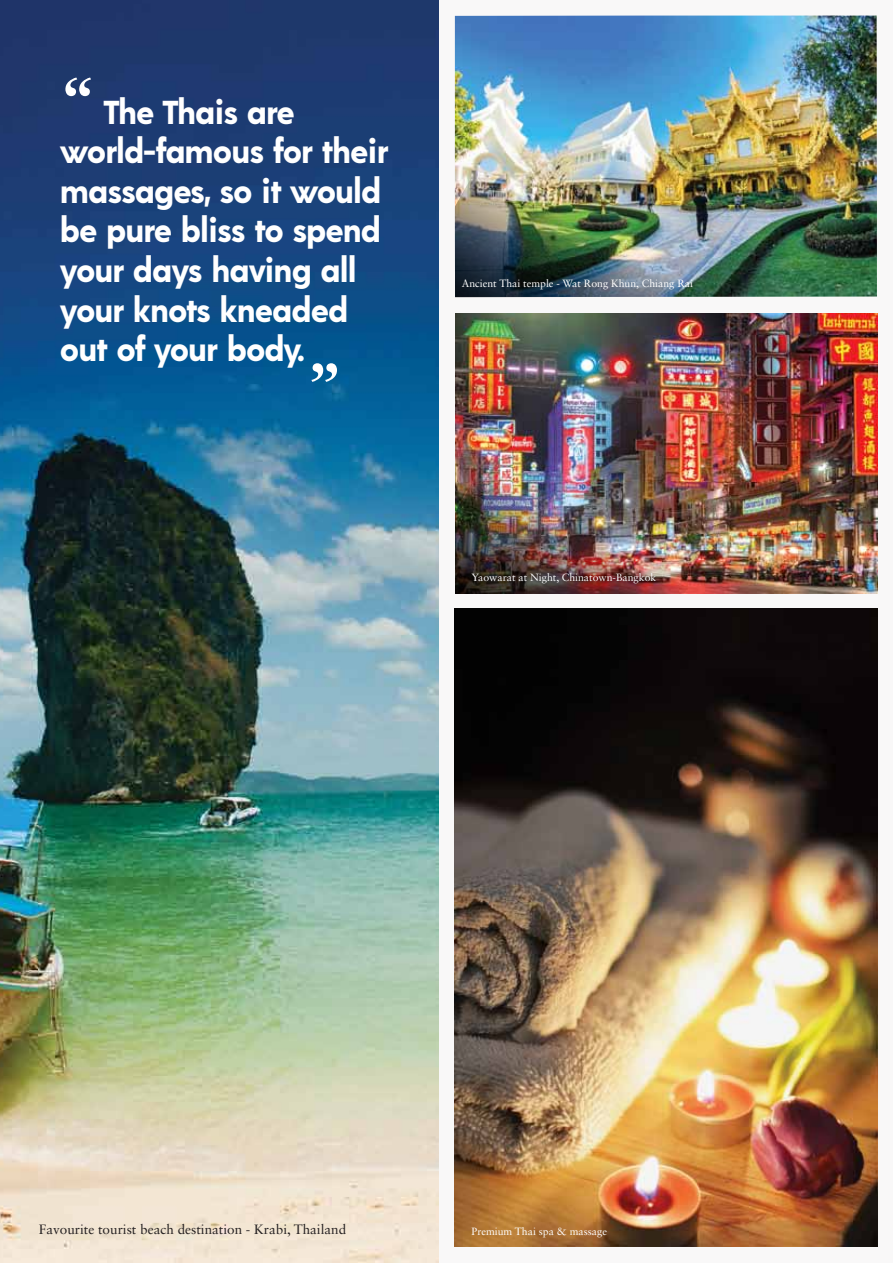
<style>
.page{position:relative;width:893px;height:1263px;background:#fff}
.page>*{position:absolute;margin:0;border:0;box-sizing:border-box;transform-origin:0 0}
.t1{font:700 66px "Sabon LT Std";color:#fff}
.t2{font:700 33px/39.6px "Acre";letter-spacing:-.03em;color:#fff}
.t3{font:13.5px "Sabon LT Std";color:#231f20}
.t4{font:10.5px "Sabon LT Std";color:#fff}
.s1{font-family:"Sabon LT Std";font-size:66px}
</style>
<div class="page">
<img style="left:0;top:0;width:439px;height:1263px">
<div style="left:439px;top:0;width:454px;height:1263px;background:#f9f8f8"></div>
<img style="left:455px;top:314px;width:422px;height:279px">
<img style="left:455px;top:468px;width:234px;height:125px">
<img style="left:455px;top:609px;width:422px;height:637px">
<img style="left:455px;top:16px;width:422px;height:281px">
<img style="left:455px;top:169px;width:229px;height:128px">
<img style="left:468px;top:569px;width:194px;height:20px">
<p class="t2" style="left:60px;top:90px;width:330px"><span class="s1">“</span> The Thais are world-famous for their massages, so it would be pure bliss to spend your days having all your knots kneaded out of your body.</p>
<h1 class="t1" style="left:306px;top:347px;width:38px">”</h1>
<p class="t4" style="left:462px;top:277px;width:233px">Ancient Thai temple - Wat Rong Khun, Chiang Rai</p>
<p class="t4" style="left:472px;top:571px;width:186px">Yaowarat at Night, Chinatown-Bangkok</p>
<p class="t3" style="left:39px;top:1221px;width:309px">Favourite tourist beach destination - Krabi, Thailand</p>
<p class="t4" style="left:472px;top:1225px;width:137px">Premium Thai spa &amp; massage</p>
</div>
